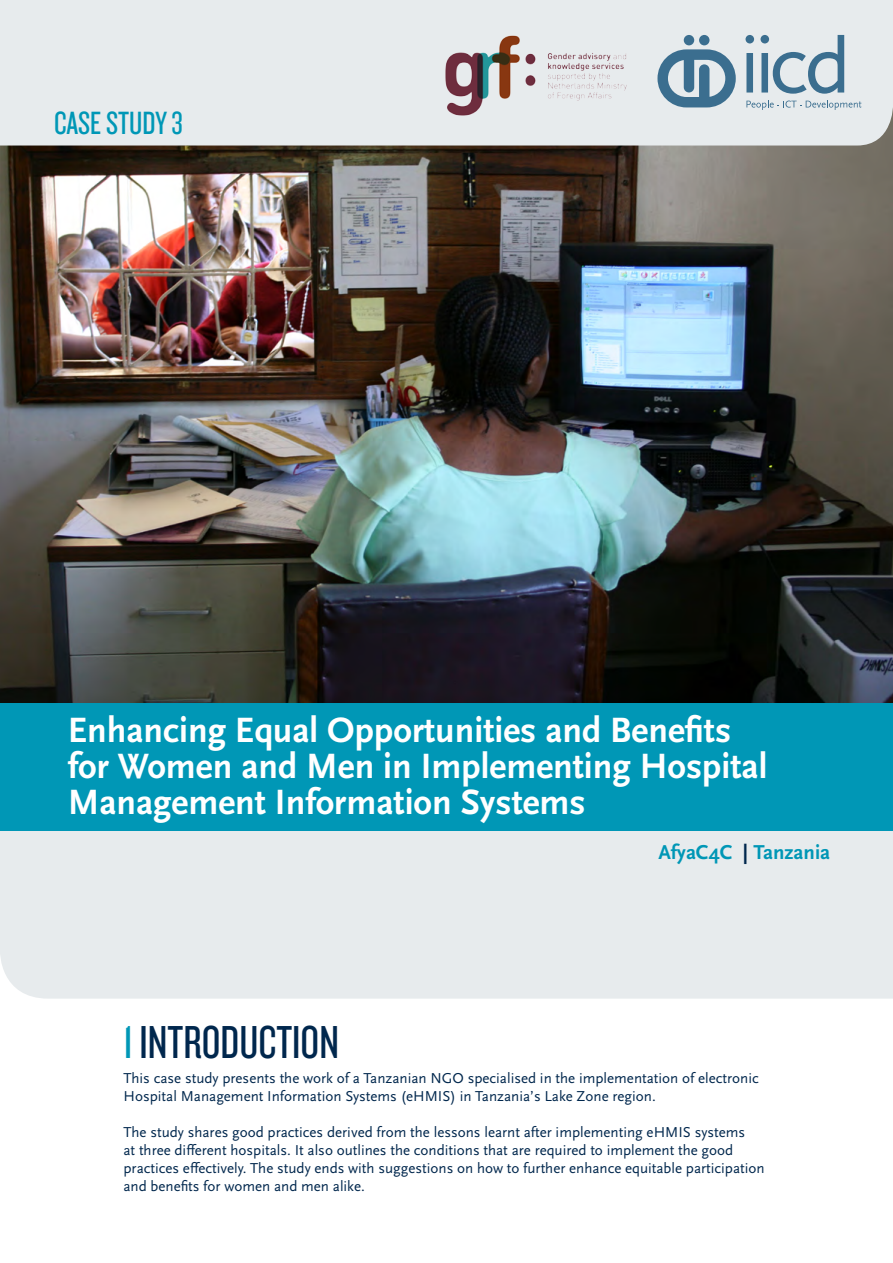
<style>
.page{position:relative;width:893px;height:1263px;background:#fff}
.page>*{position:absolute;margin:0;border:0;box-sizing:border-box;transform-origin:0 0}
.t1{font:48px "Knockout 28 Junior Feathrwt";color:#00274d}
.t2{font:700 36.75px/36px "Scala Sans OT";color:#fff}
.t3{font:33.45px "Knockout 28 Junior Feathrwt";color:#0097b6}
.t4{font:700 21px "Scala Sans OT";color:#0097b6}
.t5{font:15px/18px "Scala Sans OT";color:#00274d}
.s1{color:#00274d}
.s2{color:#0097b6}
</style>
<div class="page">
<div style="left:0;top:831px;width:893px;height:168px;background:#e7ebed"></div>
<img style="left:0;top:146px;width:893px;height:557px">
<div style="left:0;top:0;width:893px;height:146px;background:#e7ebed"></div>
<div style="left:0;top:703px;width:893px;height:128px;background:#0097b6"></div>
<svg style="left:746px;top:100px;width:115px;height:10px"></svg>
<svg style="left:745px;top:35px;width:9px;height:58px"></svg>
<svg style="left:760px;top:35px;width:84px;height:59px;background:#acc0cc"></svg>
<div style="left:684px;top:35px;width:10px;height:10px;background:#3b6e8f;border-radius:50%"></div>
<div style="left:699px;top:35px;width:10px;height:10px;background:#3b6e8f;border-radius:50%"></div>
<svg style="left:657px;top:49px;width:79px;height:58px;background:#84a3b7"></svg>
<img style="left:435px;top:25px;width:202px;height:97px">
<h3 class="t3" style="left:54px;top:102px;width:130px">CASE STUDY 3</h3>
<h2 class="t2" style="left:68px;top:712px;width:701px">Enhancing Equal Opportunities and Benefits for Women and Men in Implementing Hospital<br>Management Information Systems</h2>
<h3 class="t4" style="left:658px;top:840px;width:173px">AfyaC4C <span class="s1">|</span> Tanzania</h3>
<h1 class="t1" style="left:123px;top:1012px;width:217px"><span class="s2">1</span> INTRODUCTION</h1>
<p class="t5" style="left:123px;top:1069px;width:637px">This case study presents the work of a Tanzanian NGO specialised in the implementation of electronic<br>Hospital Management Information Systems (eHMIS) in Tanzania’s Lake Zone region.</p>
<p class="t5" style="left:123px;top:1123px;width:643px">The study shares good practices derived from the lessons learnt after implementing eHMIS systems<br>at three different hospitals. It also outlines the conditions that are required to implement the good practices effectively. The study ends with suggestions on how to further enhance equitable participation and benefits for women and men alike.</p>
</div>
